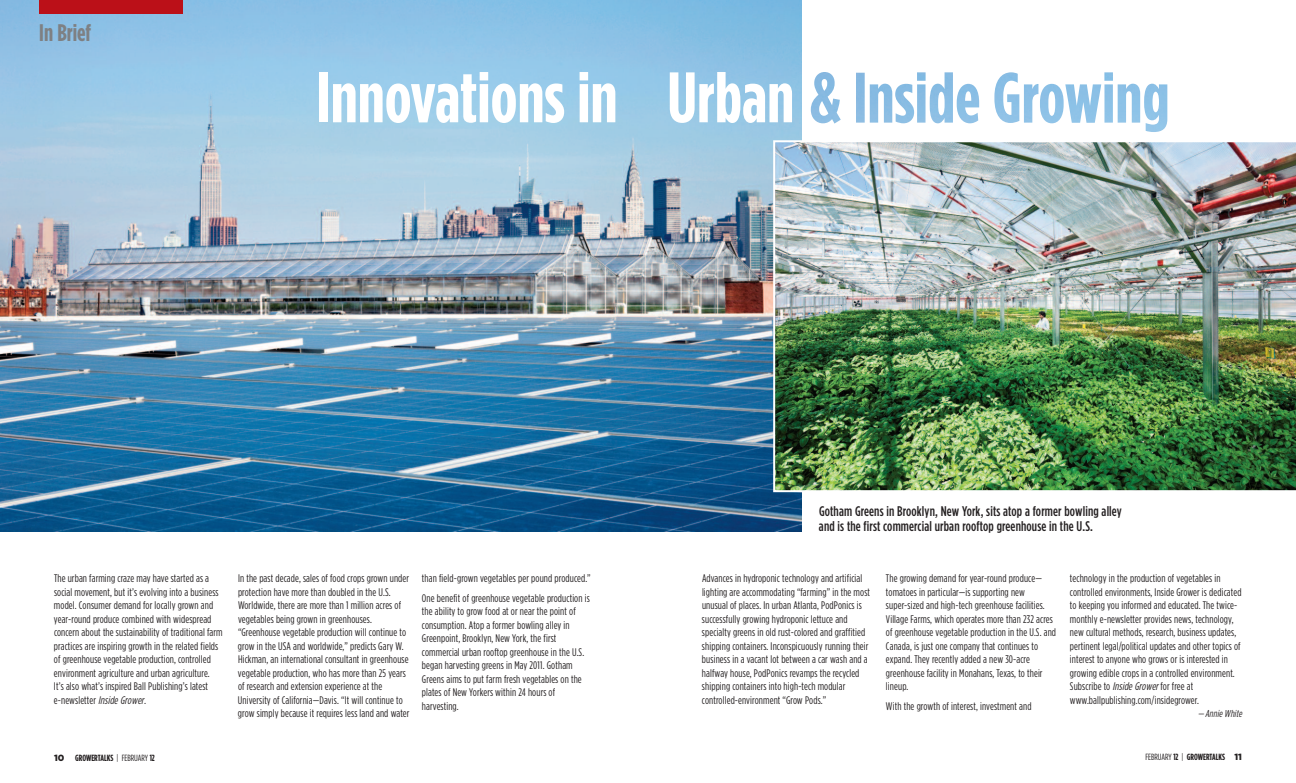
<style>
.page{position:relative;width:1296px;height:783px;background:#fff}
.page>*{position:absolute;margin:0;border:0;box-sizing:border-box;transform-origin:0 0}
.t1{font:700 71.3px "Gotham Condensed";color:#fff}
.t2{font:700 24px "Gotham Condensed";color:#7e8083}
.t3{font:500 14px/15px "Gotham Condensed";letter-spacing:.01em;color:#231f20}
.t4{font:11px/13.5px "Gotham Condensed";letter-spacing:.01em;color:#231f20}
.t5{font:italic 10px "Gotham Condensed";color:#231f20}
.t6{font:700 9px "Gotham Condensed";color:#231f20}
.s1{font-style:italic}
.s2{font-family:"Gotham";font-weight:900}
.s3{font-weight:400}
</style>
<div class="page">
<img style="left:0;top:0;width:801px;height:531px">
<img style="left:856px;top:72px;width:311px;height:60px">
<img style="left:811px;top:72px;width:30px;height:52px">
<div style="left:39px;top:0;width:144px;height:13px;background:#bb1018"></div>
<img style="left:773px;top:140px;width:523px;height:352px">
<h2 class="t2" style="left:39px;top:24px;width:53px">In Brief</h2>
<h1 class="t1" style="left:317px;top:72px;width:479px">Innovations in Urban</h1>
<p class="t3" style="left:819px;top:505px;width:304px">Gotham Greens in Brooklyn, New York, sits atop a former bowling alley and is the first commercial urban rooftop greenhouse in the U.S.</p>
<p class="t4" style="left:54px;top:572px;width:170px">The urban farming craze may have started as a social movement, but it’s evolving into a business model. Consumer demand for locally grown and year-round produce combined with widespread concern about the sustainability of traditional farm practices are inspiring growth in the related fields of greenhouse vegetable production, controlled environment agriculture and urban agriculture.<br>It’s also what’s inspired Ball Publishing’s latest e-newsletter <span class="s1">InsideGrower.</span></p>
<p class="t4" style="left:238px;top:572px;width:173px">In the past decade, sales of food crops grown under protection have more than doubled in the U.S.<br>Worldwide, there are more than 1 million acres of vegetables being grown in greenhouses. “Greenhouse vegetable production will continue to grow in the USA and worldwide,” predicts Gary W.<br>Hickman, an international consultant in greenhouse vegetable production, who has more than 25 years of research and extension experience at the University of California—Davis. “It will continue to grow simply because it requires less land and water</p>
<p class="t4" style="left:422px;top:569px;width:170px;line-height:19.5px">than field-grown vegetables per pound produced.”<br>One benefit of greenhouse vegetable production is</p>
<p class="t4" style="left:422px;top:605px;width:164px">the ability to grow food at or near the point of consumption. Atop a former bowling alley in Greenpoint, Brooklyn, New York, the first commercial urban rooftop greenhouse in the U.S. began harvesting greens in May 2011. Gotham Greens aims to put farm fresh vegetables on the plates of New Yorkers within 24 hours of harvesting.</p>
<p class="t4" style="left:702px;top:572px;width:170px">Advances in hydroponic technology and artificial lighting are accommodating “farming” in the most unusual of places. In urban Atlanta, PodPonics is successfully growing hydroponic lettuce and specialty greens in old rust-colored and graffitied shipping containers. Inconspicuously running their business in a vacant lot between a car wash and a halfway house, PodPonics revamps the recycled shipping containers into high-tech modular controlled-environment “Grow Pods.”</p>
<p class="t4" style="left:886px;top:572px;width:172px">The growing demand for year-round produce— tomatoes in particular—is supporting new super-sized and high-tech greenhouse facilities.<br>Village Farms, which operates more than 232 acres of greenhouse vegetable production in the U.S. and Canada, is just one company that continues to expand. They recently added a new 30-acre greenhouse facility in Monahans, Texas, to their lineup.</p>
<p class="t4" style="left:886px;top:700px;width:147px">With the growth of interest, investment and</p>
<p class="t4" style="left:1070px;top:572px;width:173px">technology in the production of vegetables in controlled environments, Inside Grower is dedicated to keeping you informed and educated. The twice&shy;monthly e-newsletter provides news, technology, new cultural methods, research, business updates, pertinent legal/political updates and other topics of interest to anyone who grows or is interested in growing edible crops in a controlled environment.<br>Subscribe to <span class="s1">InsideGrower</span>for free at www.ballpublishing.com/insidegrower.</p>
<p class="t5" style="left:1198px;top:710px;width:47px">—Annie White</p>
<p class="t6" style="left:54px;top:755px;width:102px"><span class="s2">10</span> GROWERTALKS <span class="s3">| FEBRUARY</span> 12</p>
<p class="t6" style="left:1145px;top:754px;width:98px"><span class="s3">FEBRUARY</span> 12 <span class="s3">|</span> GROWERTALKS <span class="s2">11</span></p>
</div>
